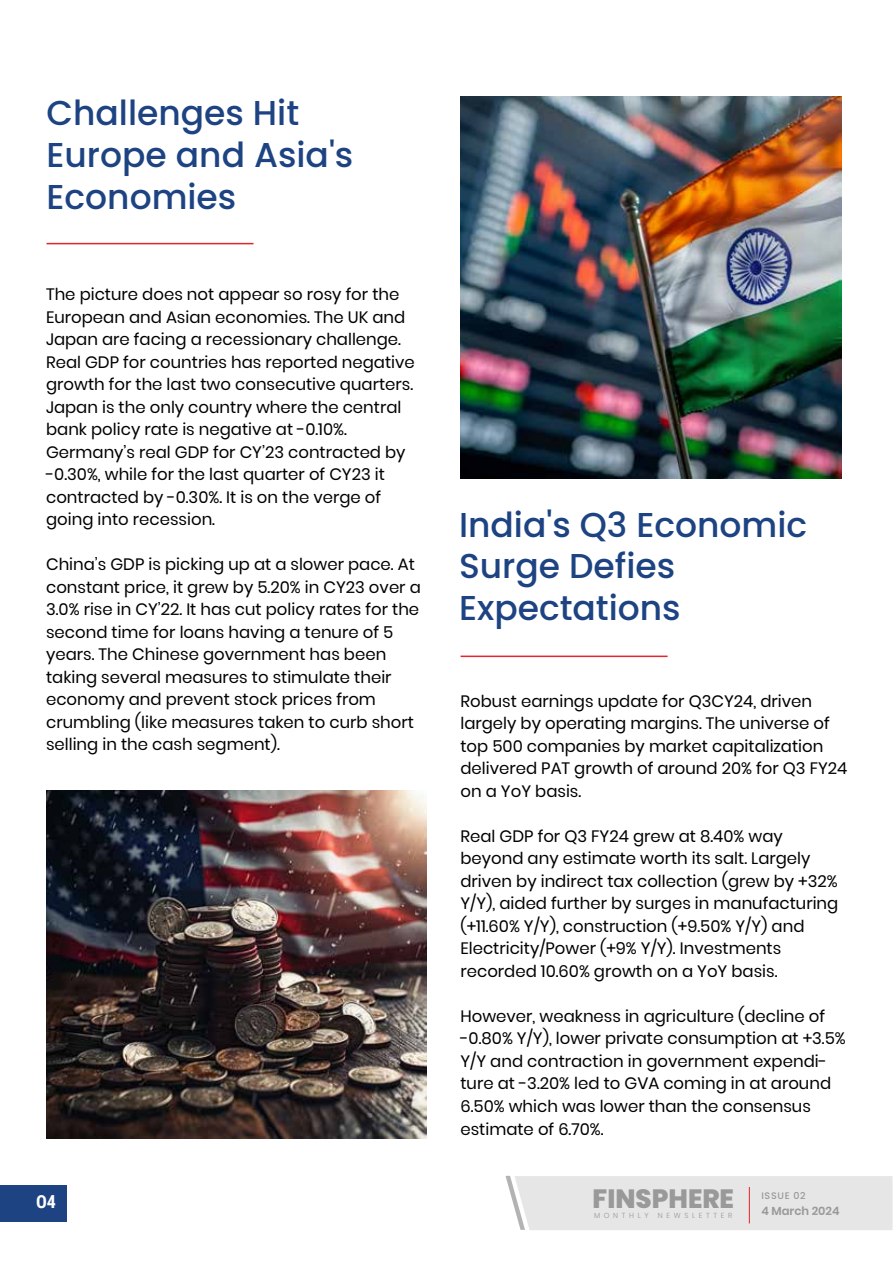
<style>
.page{position:relative;width:893px;height:1263px;background:#fff}
.page>*{position:absolute;margin:0;border:0;box-sizing:border-box;transform-origin:0 0}
.t1{font:500 34.5px/42px "Poppins";color:#1d4382}
.t2{font:800 26.4px "Poppins";color:#999}
.t3{font:700 18px "Roboto Condensed";color:#fff}
.t4{font:16.5px/22.5px "Poppins";color:#000}
.t5{font:600 11.55px "Poppins";color:#999}
.t6{font:500 9.45px "Poppins";letter-spacing:.075em;color:#999}
.t7{font:300 7.35px "Poppins";letter-spacing:.5em;color:#999}
</style>
<div class="page">
<hr style="left:46px;top:243px;width:208px;height:1px;background:#e7242a">
<hr style="left:461px;top:655px;width:207px;height:2px;background:#e7242a">
<div style="left:506px;top:1176px;width:386px;height:54px;background:#e6e6e6"></div>
<hr style="left:749px;top:1187px;width:1px;height:36px;background:#e7242a">
<img style="left:461px;top:96px;width:381px;height:382px">
<img style="left:46px;top:790px;width:381px;height:349px">
<div style="left:0;top:1185px;width:66px;height:36px;background:#1d4382"></div>
<h1 class="t1" style="left:46px;top:92px;width:308px">Challenges Hit<br>Europe and Asia's<br>Economies</h1>
<p class="t4" style="left:46px;top:283px;width:370px">The picture does not appear so rosy for the European and Asian economies. The UK and Japan are facing a recessionary challenge.<br>Real GDP for countries has reported negative growth for the last two consecutive quarters.<br>Japan is the only country where the central bank policy rate is negative at -0.10%.<br>Germany’s real GDP for CY’23 contracted by -0.30%, while for the last quarter of CY23 it contracted by -0.30%. It is on the verge of going into recession.</p>
<p class="t4" style="left:46px;top:553px;width:376px">China’s GDP is picking up at a slower pace. At constant price, it grew by 5.20% in CY23 over a 3.0% rise in CY’22. It has cut policy rates for the second time for loans having a tenure of 5 years. The Chinese government has been taking several measures to stimulate their economy and prevent stock prices from crumbling (like measures taken to curb short selling in the cash segment).</p>
<p class="t3" style="left:36px;top:1189px;width:21px">O4</p>
<h1 class="t1" style="left:459px;top:504px;width:350px">India's Q3 Economic<br>Surge Defies<br>Expectations</h1>
<p class="t4" style="left:460px;top:690px;width:388px">Robust earnings update for Q3CY24, driven largely by operating margins. The universe of top 500 companies by market capitalization delivered PAT growth of around 20% for Q3 FY24 on a YoY basis.</p>
<p class="t4" style="left:460px;top:825px;width:379px">Real GDP for Q3 FY24 grew at 8.40% way beyond any estimate worth its salt. Largely driven by indirect tax collection (grew by +32% Y/Y), aided further by surges in manufacturing (+11.60% Y/Y), construction (+9.50% Y/Y) and Electricity/Power (+9% Y/Y). Investments recorded 10.60% growth on a YoY basis.</p>
<p class="t4" style="left:460px;top:1005px;width:387px">However, weakness in agriculture (decline of -0.80% Y/Y), lower private consumption at +3.5% Y/Y and contraction in government expendi&shy;ture at -3.20% led to GVA coming in at around 6.50% which was lower than the consensus estimate of 6.70%.</p>
<h2 class="t2" style="left:592px;top:1184px;width:143px">FINSPHERE</h2>
<p class="t7" style="left:594px;top:1211px;width:56px">MONTHLY</p>
<p class="t7" style="left:658px;top:1211px;width:76px">NEWSLETTER</p>
<p class="t6" style="left:761px;top:1190px;width:46px">ISSUE 02</p>
<p class="t5" style="left:761px;top:1204px;width:80px">4 March 2024</p>
</div>
